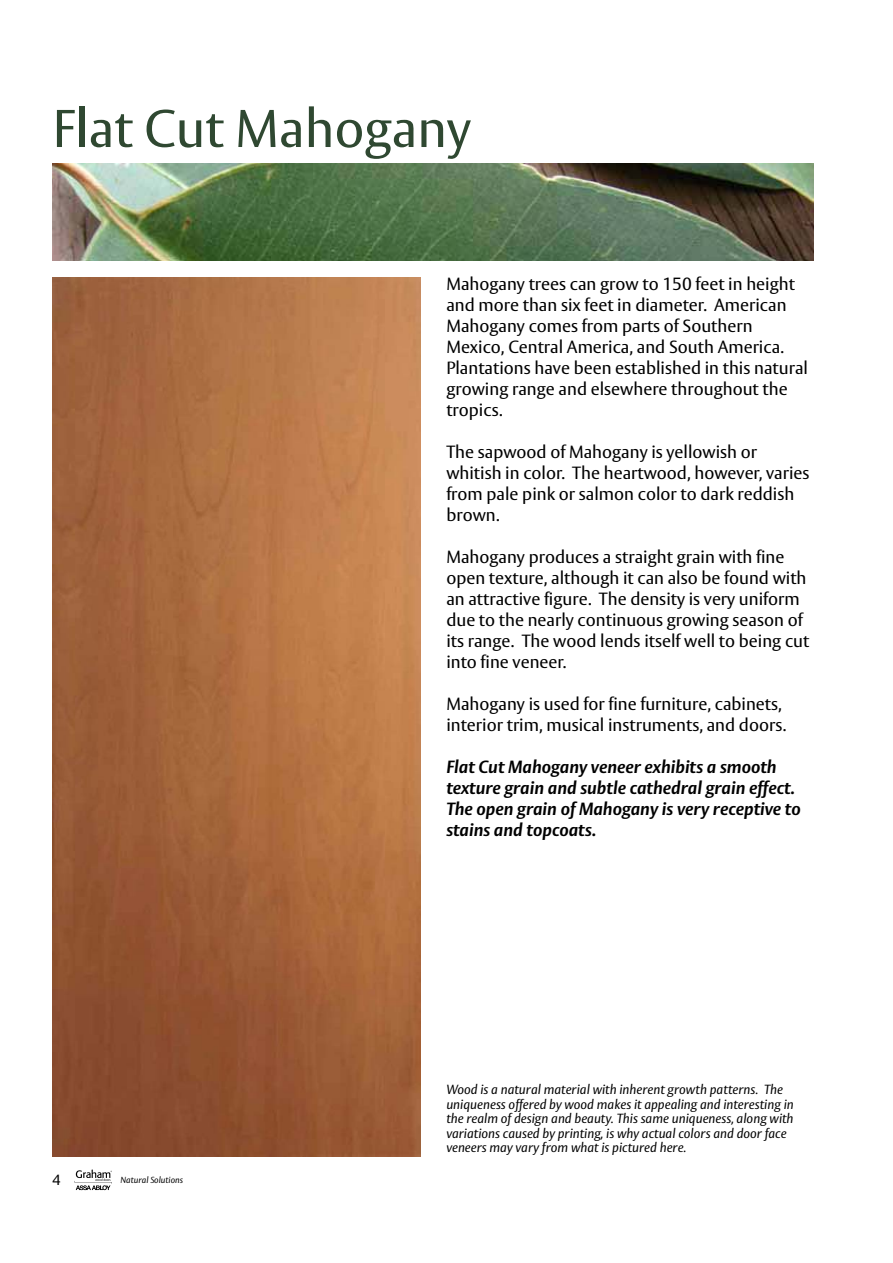
<style>
.page{position:relative;width:893px;height:1263px;background:#fff}
.page>*{position:absolute;margin:0;border:0;box-sizing:border-box;transform-origin:0 0}
.t1{font:52.5px "ASSA Vesta";color:#2f4831}
.t2{font:17.55px/21px "ASSA Vesta";color:#000}
.t3{font:italic 700 17.55px/21px "ASSA Vesta";color:#000}
.t4{font:14.55px "ASSA Vesta";color:#000}
.t5{font:italic 13.2px/14.5px "ASSA Vesta";color:#000}
.t6{font:italic 8.7px "ASSA Vesta";color:#000}
</style>
<div class="page">
<img style="left:52px;top:163px;width:426px;height:4px">
<img style="left:53px;top:277px;width:367px;height:879px">
<img style="left:53px;top:164px;width:761px;height:96px">
<svg style="left:74px;top:1170px;width:38px;height:20px"></svg>
<h1 class="t1" style="left:53px;top:105px;width:420px">Flat Cut Mahogany</h1>
<p class="t2" style="left:446px;top:275px;width:363px">Mahogany trees can grow to 150 feet in height and more than six feet in diameter. American Mahogany comes from parts of Southern Mexico, Central America, and South America.<br>Plantations have been established in this natural growing range and elsewhere throughout the tropics.</p>
<p class="t2" style="left:446px;top:443px;width:365px">The sapwood of Mahogany is yellowish or whitish in color. The heartwood, however, varies from pale pink or salmon color to dark reddish brown.</p>
<p class="t2" style="left:446px;top:548px;width:365px">Mahogany produces a straight grain with fine open texture, although it can also be found with an attractive figure. The density is very uniform due to the nearly continuous growing season of its range. The wood lends itself well to being cut into fine veneer.</p>
<p class="t2" style="left:446px;top:695px;width:341px">Mahogany is used for fine furniture, cabinets, interior trim, musical instruments, and doors.</p>
<p class="t3" style="left:446px;top:758px;width:356px">Flat Cut Mahogany veneer exhibits a smooth texture grain and subtle cathedral grain effect.<br>The open grain of Mahogany is very receptive to stains and topcoats.</p>
<p class="t4" style="left:53px;top:1174px;width:10px">4</p>
<p class="t6" style="left:121px;top:1176px;width:64px">Natural Solutions</p>
<p class="t5" style="left:446px;top:1083px;width:349px">Wood is a natural material with inherent growth patterns. The uniqueness offered by wood makes it appealing and interesting in the realm of design and beauty. This same uniqueness, along with variations caused by printing, is why actual colors and door face veneers may vary from what is pictured here.</p>
</div>
